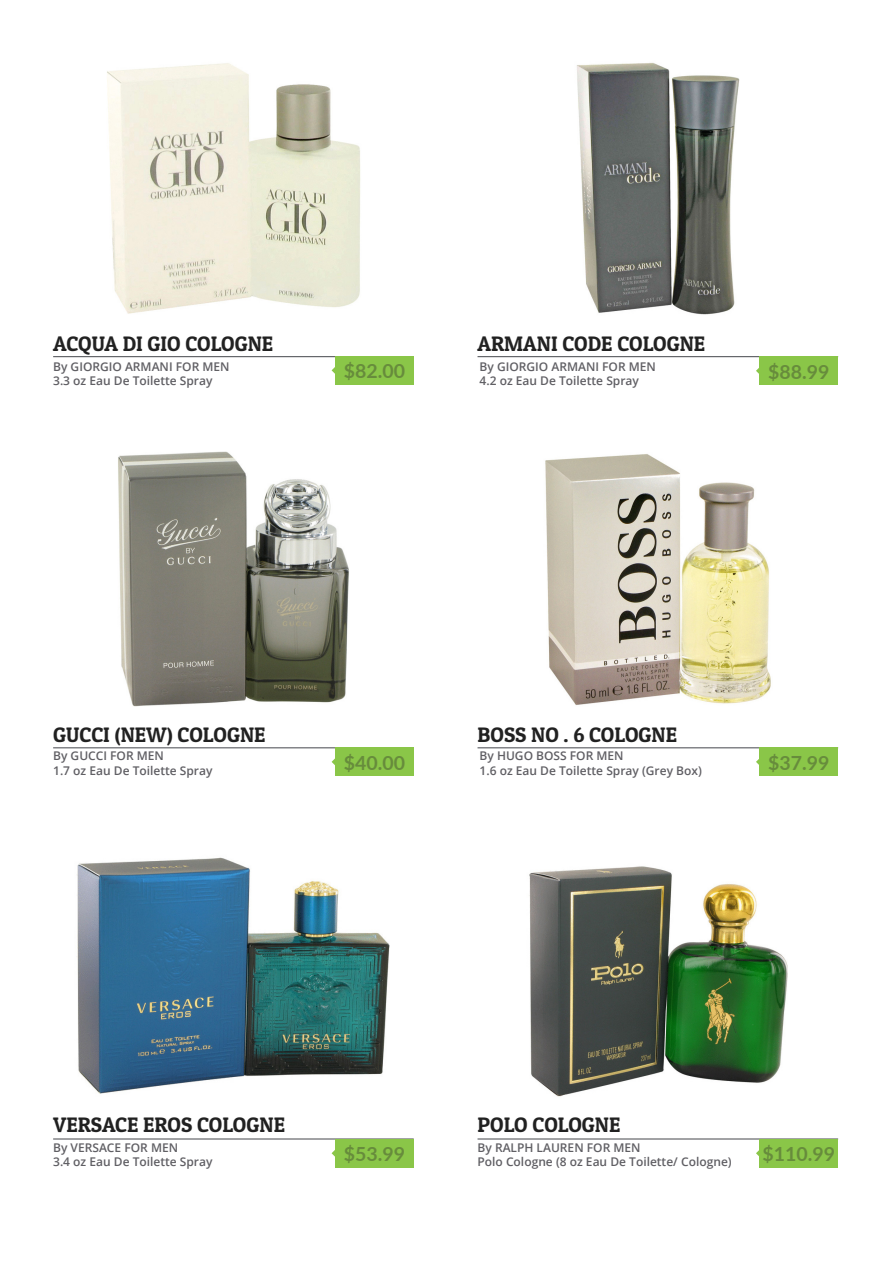
<style>
.page{position:relative;width:893px;height:1263px;background:#fff}
.page>*{position:absolute;margin:0;border:0;box-sizing:border-box;transform-origin:0 0}
.t1{font:21px "Patua One";color:#212121}
.t2{font:700 19.5px "Lato";color:#678c3c}
.t3{font:600 12px "Open Sans";color:#605f64}
</style>
<div class="page">
<hr style="left:53px;top:356px;width:361px;height:1px;background:#45474c">
<hr style="left:477px;top:356px;width:361px;height:1px;background:#45474c">
<img style="left:107px;top:63px;width:254px;height:251px">
<img style="left:577px;top:62px;width:163px;height:253px">
<hr style="left:53px;top:747px;width:361px;height:1px;background:#45474c">
<hr style="left:477px;top:747px;width:361px;height:1px;background:#45474c">
<img style="left:118px;top:452px;width:231px;height:254px">
<img style="left:545px;top:454px;width:226px;height:251px">
<hr style="left:53px;top:1138px;width:361px;height:1px;background:#45474c">
<hr style="left:477px;top:1138px;width:361px;height:1px;background:#45474c">
<img style="left:77px;top:857px;width:313px;height:237px">
<img style="left:529px;top:866px;width:259px;height:231px">
<div style="left:335px;top:1139px;width:79px;height:29px;background:#8ac648"></div>
<div style="left:759px;top:1139px;width:79px;height:29px;background:#8ac648"></div>
<div style="left:759px;top:747px;width:79px;height:29px;background:#8ac648"></div>
<div style="left:335px;top:747px;width:79px;height:29px;background:#8ac648"></div>
<div style="left:335px;top:356px;width:79px;height:29px;background:#8ac648"></div>
<div style="left:759px;top:356px;width:79px;height:29px;background:#8ac648"></div>
<svg style="left:332px;top:1150px;width:3px;height:7px"></svg>
<svg style="left:756px;top:1150px;width:3px;height:6px"></svg>
<svg style="left:756px;top:759px;width:3px;height:6px"></svg>
<svg style="left:332px;top:758px;width:3px;height:7px"></svg>
<svg style="left:332px;top:367px;width:3px;height:7px"></svg>
<svg style="left:756px;top:368px;width:3px;height:6px"></svg>
<p class="t1" style="left:53px;top:331px;width:222px">ACQUA DI GIO COLOGNE</p>
<p class="t3" style="left:53px;top:358px;width:178px">By GIORGIO ARMANI FOR MEN</p>
<p class="t3" style="left:53px;top:373px;width:161px">3.3 oz Eau De Toilette Spray</p>
<p class="t1" style="left:477px;top:331px;width:229px">ARMANI CODE COLOGNE</p>
<p class="t3" style="left:480px;top:358px;width:178px">By GIORGIO ARMANI FOR MEN</p>
<p class="t3" style="left:480px;top:373px;width:161px">4.2 oz Eau De Toilette Spray</p>
<p class="t2" style="left:344px;top:357px;width:63px">$82.00</p>
<p class="t2" style="left:768px;top:357px;width:63px">$88.99</p>
<p class="t1" style="left:53px;top:721px;width:214px">GUCCI (NEW) COLOGNE</p>
<p class="t3" style="left:53px;top:747px;width:112px">By GUCCI FOR MEN</p>
<p class="t3" style="left:53px;top:762px;width:161px">1.7 oz Eau De Toilette Spray</p>
<p class="t1" style="left:477px;top:721px;width:201px">BOSS NO . 6 COLOGNE</p>
<p class="t3" style="left:480px;top:747px;width:146px">By HUGO BOSS FOR MEN</p>
<p class="t3" style="left:480px;top:762px;width:224px">1.6 oz Eau De Toilette Spray (Grey Box)</p>
<p class="t2" style="left:344px;top:748px;width:63px">$40.00</p>
<p class="t2" style="left:768px;top:748px;width:63px">$37.99</p>
<p class="t1" style="left:53px;top:1111px;width:233px">VERSACE EROS COLOGNE</p>
<p class="t3" style="left:53px;top:1139px;width:127px">By VERSACE FOR MEN</p>
<p class="t3" style="left:53px;top:1154px;width:161px">3.4 oz Eau De Toilette Spray</p>
<p class="t1" style="left:477px;top:1111px;width:144px">POLO COLOGNE</p>
<p class="t3" style="left:477px;top:1139px;width:165px">By RALPH LAUREN FOR MEN</p>
<p class="t3" style="left:477px;top:1154px;width:256px">Polo Cologne (8 oz Eau De Toilette/ Cologne)</p>
<p class="t2" style="left:344px;top:1140px;width:63px">$53.99</p>
<p class="t2" style="left:762px;top:1140px;width:74px">$110.99</p>
</div>
